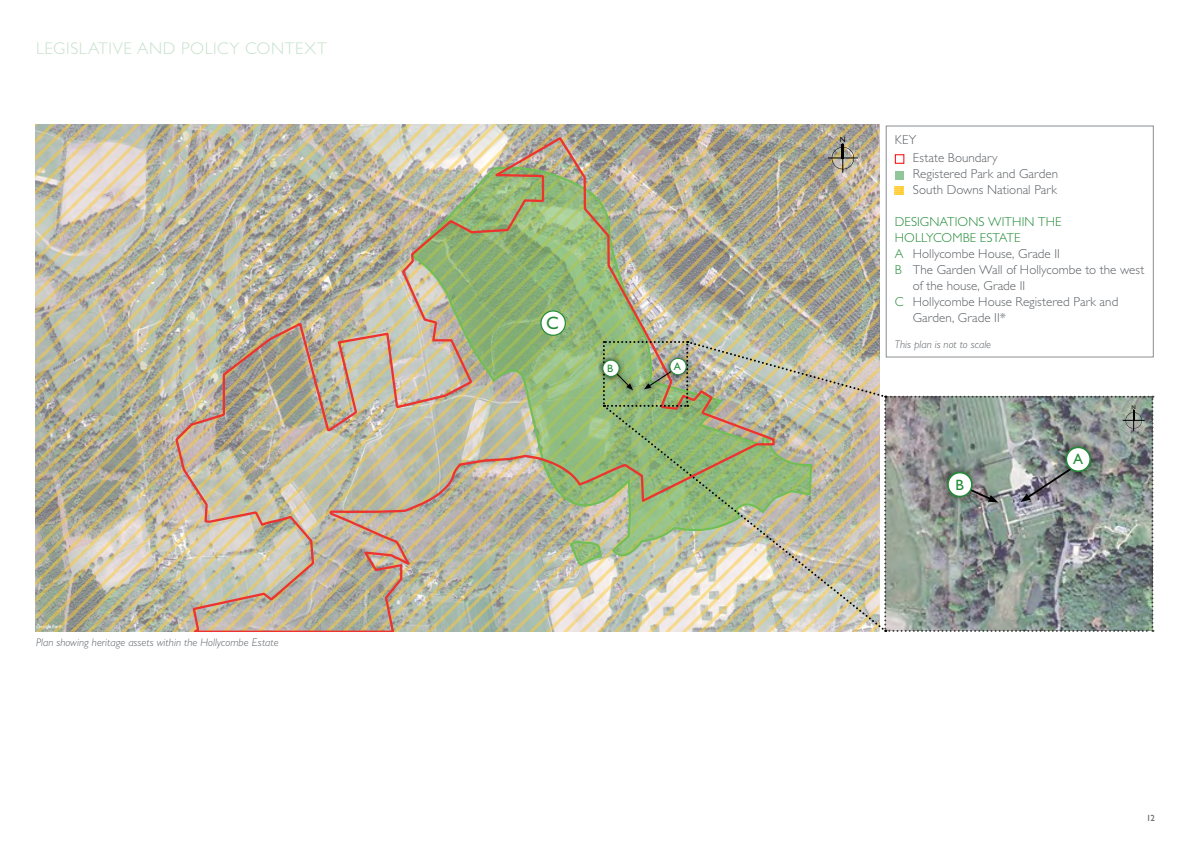
<style>
.page{position:relative;width:1191px;height:842px;background:#fff}
.page>*{position:absolute;margin:0;border:0;box-sizing:border-box;transform-origin:0 0}
.t1{font:18px "Gill Sans Std";color:#238c37}
.t2{font:300 17px "Gill Sans Std";letter-spacing:.03em;color:#c8e2cd}
.t3{font:15px "Gill Sans Std";color:#238c37}
.t4{font:300 13px/18.8px "Gill Sans Std";letter-spacing:.005em;color:#5b6064}
.t5{font:300 13px "Gill Sans Std";letter-spacing:.005em;color:#238c37}
.t6{font:italic 300 11px "Gill Sans Std";color:#5b6064}
.t7{font:10.7px "Gill Sans Std";color:#238c37}
.t8{font:9px "Gill Sans Std";color:#5b6064}
.t9{font:7.5px "Gill Sans Std";color:#000}
.t10{font:5.5px "Gill Sans Std";color:#000}
.s1{color:#238c37}
</style>
<div class="page">
<div style="left:895px;top:154px;width:9px;height:10px;border:1px solid #f00"></div>
<div style="left:895px;top:171px;width:8px;height:9px;background:#91c69b"></div>
<svg style="left:895px;top:186px;width:8px;height:9px"></svg>
<div style="left:886px;top:126px;width:267px;height:231px;border:1px solid #898e91"></div>
<svg style="left:36px;top:125px;width:843px;height:507px;background:#b9b49c"></svg>
<svg style="left:774px;top:168px;width:37px;height:173px;background:#aca891"></svg>
<img style="left:175px;top:137px;width:599px;height:495px">
<div style="left:541px;top:311px;width:24px;height:24px;background:#fff;border-radius:50%"></div>
<div style="left:540px;top:310px;width:26px;height:26px;border:1px solid #238c37;border-radius:50%"></div>
<hr style="left:842px;top:143px;width:1px;height:30px;background:#000">
<hr style="left:827px;top:158px;width:30px;height:1px;background:#000">
<svg style="left:831px;top:147px;width:23px;height:22px"></svg>
<hr style="left:841px;top:144px;width:3px;height:14px;background:#000">
<img style="left:568px;top:341px;width:585px;height:291px">
<div style="left:670px;top:358px;width:16px;height:17px;background:#fff;border-radius:50%"></div>
<div style="left:669px;top:358px;width:17px;height:17px;border:1px solid #238c37;border-radius:50%"></div>
<h2 class="t2" style="left:36px;top:39px;width:292px">LEGISLATIVE AND POLICY CONTEXT</h2>
<p class="t6" style="left:36px;top:637px;width:244px">Plan showing heritage assets within the Hollycombe Estate</p>
<h1 class="t1" style="left:546px;top:313px;width:14px">C</h1>
<p class="t7" style="left:607px;top:362px;width:8px">B</p>
<p class="t7" style="left:674px;top:360px;width:9px">A</p>
<p class="t9" style="left:840px;top:135px;width:7px">N</p>
<p class="t4" style="left:913px;top:130px;width:86px;text-indent:-18px">KEY<br>Estate Boundary</p>
<p class="t4" style="left:913px;top:166px;width:147px;line-height:16px">Registered Park and Garden<br>South Downs National Park</p>
<p class="t5" style="left:895px;top:215px;width:168px">DESIGNATIONS WITHIN THE</p>
<p class="t5" style="left:895px;top:231px;width:127px">HOLLYCOMBE ESTATE</p>
<p class="t4" style="left:895px;top:245px;width:167px"><span class="s1">A</span> Hollycombe House, Grade II</p>
<p class="t4" style="left:895px;top:261px;width:251px"><span class="s1">B</span> The Garden Wall of Hollycombe to the west</p>
<p class="t4" style="left:913px;top:277px;width:114px">of the house, Grade II</p>
<p class="t4" style="left:895px;top:293px;width:225px"><span class="s1">C</span> Hollycombe House Registered Park and</p>
<p class="t4" style="left:913px;top:309px;width:95px">Garden, Grade II*</p>
<p class="t6" style="left:895px;top:339px;width:98px">This plan is not to scale</p>
<p class="t3" style="left:955px;top:476px;width:10px">B</p>
<p class="t3" style="left:1073px;top:451px;width:12px">A</p>
<p class="t10" style="left:1131px;top:404px;width:6px">N</p>
<p class="t8" style="left:1146px;top:812px;width:10px">12</p>
</div>
